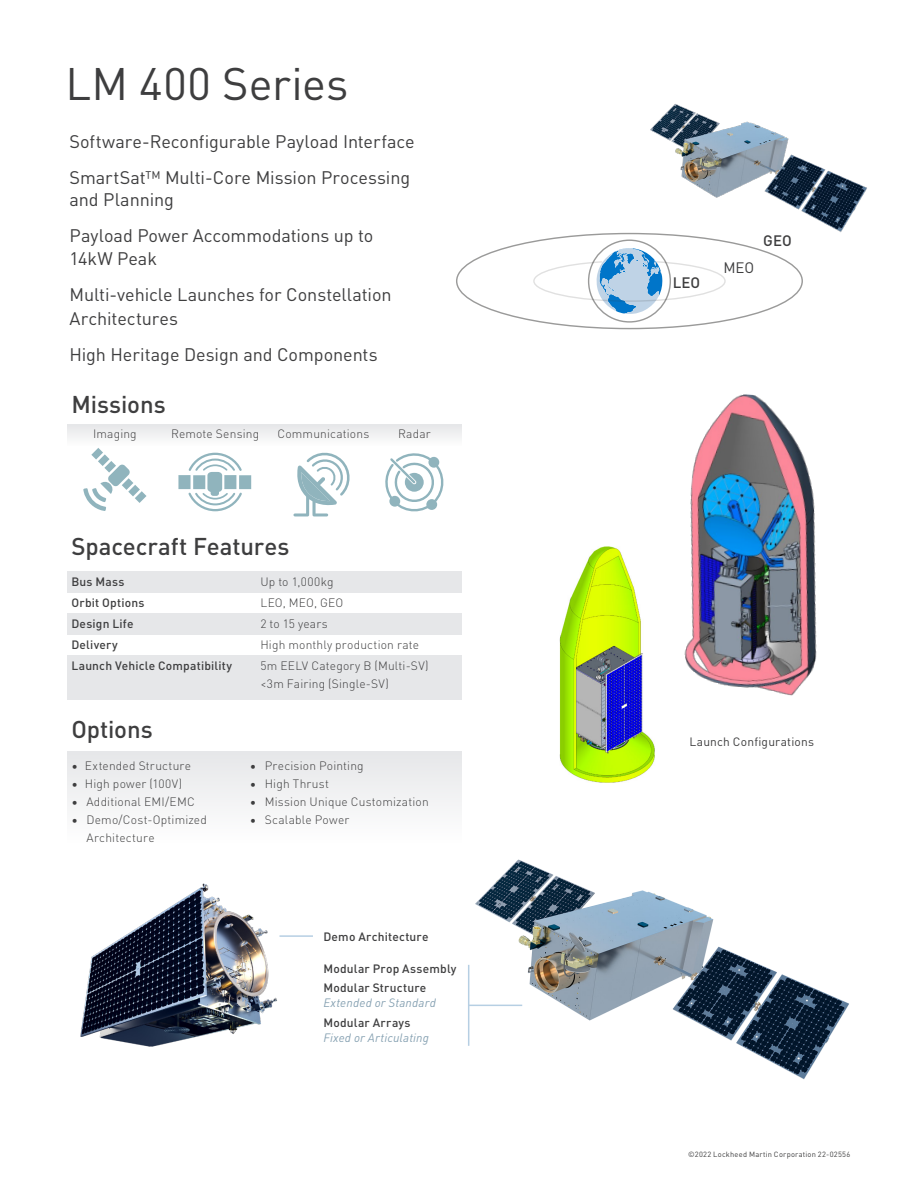
<style>
.page{position:relative;width:918px;height:1188px;background:#fff}
.page>*{position:absolute;margin:0;border:0;box-sizing:border-box;transform-origin:0 0}
.Call_Outs___Headline{font:45px "DINOT";color:#3e3e3f}
.t1{font:500 24px "DINOT";letter-spacing:-.005em;color:#3e3e3f}
.t2{font:18px/22.5px "DINOT";letter-spacing:-.005em;color:#3e3e3f}
.t3{font:500 15px "DINOT";color:#3e3e3f}
.t4{font:15px "DINOT";color:#3e3e3f}
.t5{font:300 12px/18px "DINOT";letter-spacing:.015em;color:#3e3e3f}
.t6{font:500 12px "DINOT";letter-spacing:.015em;color:#3e3e3f}
.t7{font:italic 12px/15px "DINOT";letter-spacing:.015em;color:#86a1b2}
.t8{font:12px "DINOT";letter-spacing:.015em;color:#3e3e3f}
.Call_Outs___Headline-2{font:7.5px "DINOT";letter-spacing:.03em;color:#3e3e3f}
.s1{font-weight:500;font-style:normal;color:#3e3e3f}
</style>
<div class="page">
<div style="left:68px;top:571px;width:394px;height:21px;background:#e6e7e9"></div>
<div style="left:68px;top:424px;width:394px;height:22px;background:#f1f1f2"></div>
<div style="left:68px;top:613px;width:394px;height:22px;background:#e6e7e9"></div>
<div style="left:68px;top:655px;width:394px;height:44px;background:#e6e7e9"></div>
<div style="left:68px;top:751px;width:394px;height:92px;background:#f2f2f3"></div>
<svg style="left:83px;top:448px;width:63px;height:63px"></svg>
<svg style="left:104px;top:461px;width:12px;height:12px"></svg>
<svg style="left:122px;top:478px;width:11px;height:12px"></svg>
<svg style="left:128px;top:485px;width:12px;height:11px"></svg>
<div style="left:239px;top:475px;width:12px;height:14px;background:#90b4bd"></div>
<svg style="left:178px;top:452px;width:66px;height:60px"></svg>
<div style="left:211px;top:485px;width:8px;height:11px;background:#90b4bd;border-radius:3px"></div>
<svg style="left:293px;top:452px;width:57px;height:64px"></svg>
<svg style="left:385px;top:453px;width:59px;height:59px"></svg>
<svg style="left:533px;top:248px;width:193px;height:66px"></svg>
<img style="left:468px;top:859px;width:381px;height:221px">
<img style="left:647px;top:104px;width:220px;height:131px">
<img style="left:684px;top:394px;width:133px;height:302px">
<img style="left:559px;top:546px;width:96px;height:237px">
<img style="left:80px;top:883px;width:200px;height:164px">
<hr style="left:468px;top:965px;width:1px;height:81px;background:#b6cfe3">
<hr style="left:280px;top:935px;width:33px;height:2px;background:#b6cfe3">
<hr style="left:469px;top:1005px;width:53px;height:1px;background:#b6cfe3">
<p class="Call_Outs___Headline" style="left:66px;top:49px;width:284px">LM 400 Series</p>
<p class="t2" style="left:70px;top:128px;width:347px">Software-Reconfigurable Payload Interface</p>
<p class="t2" style="left:70px;top:164px;width:342px">SmartSat™ Multi-Core Mission Processing and Planning</p>
<p class="t2" style="left:70px;top:223px;width:306px">Payload Power Accommodations up to<br>14kW Peak</p>
<p class="t2" style="left:70px;top:281px;width:324px;line-height:24px">Multi-vehicle Launches for Constellation<br>Architectures</p>
<p class="t2" style="left:70px;top:341px;width:310px">High Heritage Design and Components</p>
<p class="t1" style="left:71px;top:386px;width:96px">Missions</p>
<p class="t5" style="left:93px;top:424px;width:45px">Imaging</p>
<p class="t5" style="left:171px;top:424px;width:90px">Remote Sensing</p>
<p class="t5" style="left:277px;top:424px;width:94px">Communications</p>
<p class="t5" style="left:398px;top:424px;width:34px">Radar</p>
<p class="t1" style="left:71px;top:528px;width:220px">Spacecraft Features</p>
<p class="t6" style="left:71px;top:573px;width:54px">Bus Mass</p>
<p class="t5" style="left:260px;top:572px;width:75px">Up to 1,000kg</p>
<p class="t6" style="left:71px;top:594px;width:75px">Orbit Options</p>
<p class="t5" style="left:260px;top:593px;width:84px">LEO, MEO, GEO</p>
<p class="t6" style="left:71px;top:615px;width:64px">Design Life</p>
<p class="t5" style="left:260px;top:614px;width:69px">2 to 15 years</p>
<p class="t6" style="left:71px;top:636px;width:48px">Delivery</p>
<p class="t5" style="left:260px;top:635px;width:160px">High monthly production rate</p>
<p class="t6" style="left:71px;top:657px;width:162px">Launch Vehicle Compatibility</p>
<p class="t5" style="left:260px;top:656px;width:170px">5m EELV Category B (Multi-SV)</p>
<p class="t5" style="left:260px;top:674px;width:130px">&lt;3m Fairing (Single-SV)</p>
<p class="t1" style="left:71px;top:711px;width:83px">Options</p>
<p class="t5" style="left:71px;top:755px;width:121px">• Extended Structure</p>
<p class="t5" style="left:71px;top:773px;width:112px">• High power (100V)</p>
<p class="t5" style="left:71px;top:791px;width:125px">• Additional EMI/EMC</p>
<p class="t5" style="left:86px;top:809px;width:122px;text-indent:-15px">• Demo/Cost-Optimized<br>Architecture</p>
<p class="t5" style="left:250px;top:755px;width:115px">• Precision Pointing</p>
<p class="t5" style="left:250px;top:773px;width:81px">• High Thrust</p>
<p class="t5" style="left:250px;top:791px;width:180px">• Mission Unique Customization</p>
<p class="t5" style="left:250px;top:809px;width:101px">• Scalable Power</p>
<p class="t6" style="left:323px;top:927px;width:107px">Demo Architecture</p>
<p class="t6" style="left:323px;top:959px;width:135px">Modular Prop Assembly</p>
<p class="t6" style="left:323px;top:979px;width:104px">Modular Structure</p>
<p class="t7" style="left:323px;top:994px;width:114px">Extended or Standard</p>
<p class="t7" style="left:323px;top:1014px;width:107px"><span class="s1">Modular Arrays<br></span>Fixed or Articulating</p>
<p class="t3" style="left:673px;top:271px;width:29px">LEO</p>
<p class="t4" style="left:723px;top:256px;width:32px">MEO</p>
<p class="t3" style="left:763px;top:229px;width:30px">GEO</p>
<p class="t8" style="left:689px;top:732px;width:126px">Launch Configurations</p>
<p class="Call_Outs___Headline-2" style="left:688px;top:1148px;width:164px">©2022 Lockheed Martin Corporation 22-02556</p>
</div>
